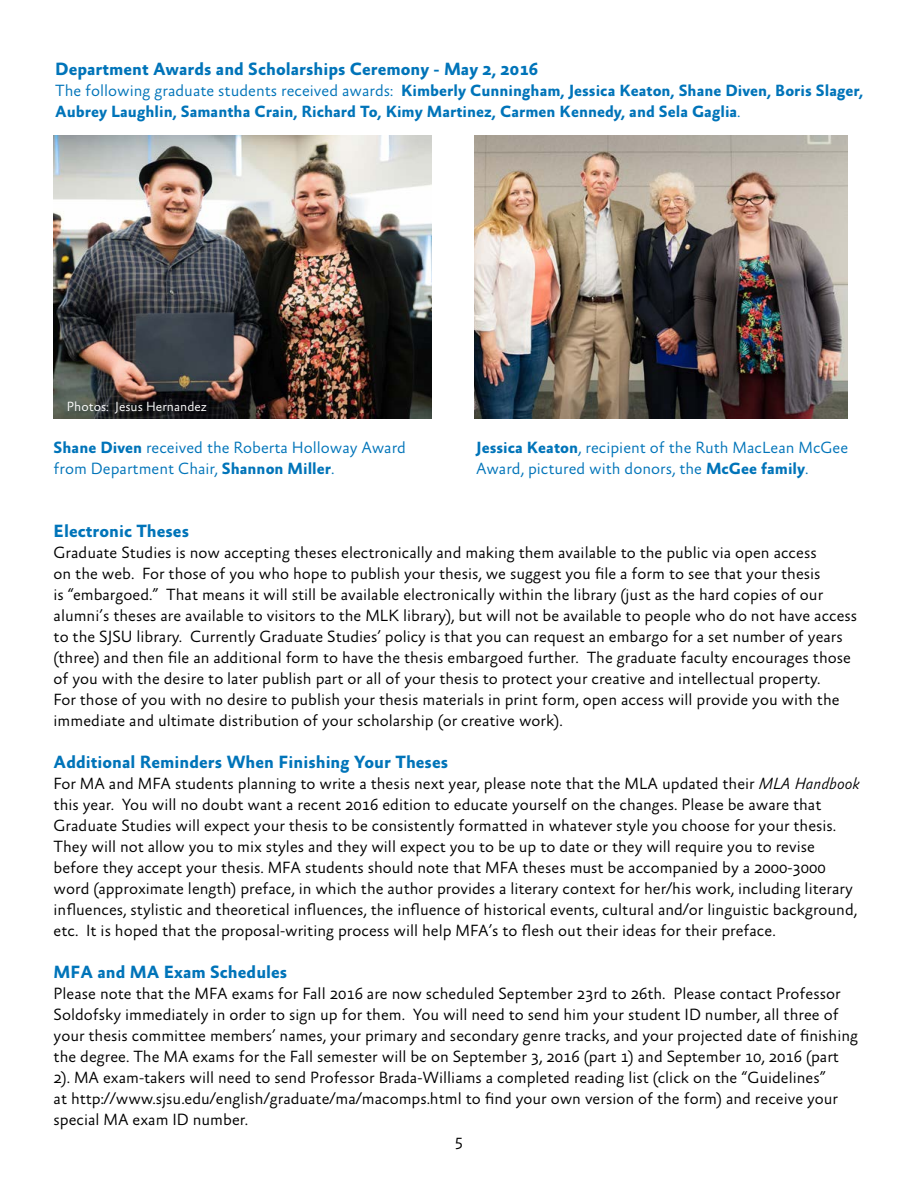
<style>
.page{position:relative;width:918px;height:1188px;background:#fff}
.page>*{position:absolute;margin:0;border:0;box-sizing:border-box;transform-origin:0 0}
.t1{font:700 18px "Absara Sans OT";color:#0074b9}
.t2{font:300 16.5px/21px "Absara Sans OT";color:#000}
.t3{font:700 16.5px/21px "Absara Sans OT";color:#0074b9}
.t4{font:300 16.5px/21px "Absara Sans OT";color:#0074b9}
.t5{font:300 13.5px "Absara Sans OT";color:#fff}
.s1{font-weight:300}
.s2{font-weight:700}
.s3{font-style:italic}
</style>
<div class="page">
<img style="left:54px;top:135px;width:378px;height:284px">
<img style="left:474px;top:135px;width:373px;height:284px">
<p class="t1" style="left:55px;top:60px;width:484px">Department Awards and Scholarships Ceremony - May 2, 2016</p>
<p class="t3" style="left:55px;top:81px;width:810px"><span class="s1">The following graduate students received awards:</span> Kimberly Cunningham, Jessica Keaton, Shane Diven, Boris Slager,<br>Aubrey Laughlin, Samantha Crain, Richard To, Kimy Martinez, Carmen Kennedy, and Sela Gaglia<span class="s1">.</span></p>
<p class="t5" style="left:67px;top:400px;width:142px">Photos: Jesus Hernandez</p>
<p class="t4" style="left:54px;top:438px;width:354px"><span class="s2">Shane Diven</span> received the Roberta Holloway Award from Department Chair, <span class="s2">Shannon Miller</span>.</p>
<p class="t4" style="left:476px;top:438px;width:374px"><span class="s2">Jessica Keaton</span>, recipient of the Ruth MacLean McGee<br>Award, pictured with donors, the <span class="s2">McGee family</span>.</p>
<p class="t1" style="left:54px;top:522px;width:137px">Electronic Theses</p>
<p class="t2" style="left:54px;top:543px;width:805px">Graduate Studies is now accepting theses electronically and making them available to the public via open access<br>on the web. For those of you who hope to publish your thesis, we suggest you file a form to see that your thesis<br>is “embargoed.” That means it will still be available electronically within the library (just as the hard copies of our alumni’s theses are available to visitors to the MLK library), but will not be available to people who do not have access to the SJSU library. Currently Graduate Studies’ policy is that you can request an embargo for a set number of years (three) and then file an additional form to have the thesis embargoed further. The graduate faculty encourages those of you with the desire to later publish part or all of your thesis to protect your creative and intellectual property.<br>For those of you with no desire to publish your thesis materials in print form, open access will provide you with the immediate and ultimate distribution of your scholarship (or creative work).</p>
<p class="t1" style="left:54px;top:753px;width:396px">Additional Reminders When Finishing Your Theses</p>
<p class="t2" style="left:54px;top:774px;width:808px">For MA and MFA students planning to write a thesis next year, please note that the MLA updated their <span class="s3">MLA Handbook </span>this year. You will no doubt want a recent 2016 edition to educate yourself on the changes. Please be aware that Graduate Studies will expect your thesis to be consistently formatted in whatever style you choose for your thesis.<br>They will not allow you to mix styles and they will expect you to be up to date or they will require you to revise before they accept your thesis. MFA students should note that MFA theses must be accompanied by a 2000-3000 word (approximate length) preface, in which the author provides a literary context for her/his work, including literary influences, stylistic and theoretical influences, the influence of historical events, cultural and/or linguistic background, etc. It is hoped that the proposal-writing process will help MFA’s to flesh out their ideas for their preface.</p>
<p class="t1" style="left:54px;top:963px;width:235px">MFA and MA Exam Schedules</p>
<p class="t2" style="left:54px;top:984px;width:806px">Please note that the MFA exams for Fall 2016 are now scheduled September 23rd to 26th. Please contact Professor Soldofsky immediately in order to sign up for them. You will need to send him your student ID number, all three of your thesis committee members’ names, your primary and secondary genre tracks, and your projected date of finishing the degree. The MA exams for the Fall semester will be on September 3, 2016 (part 1) and September 10, 2016 (part 2). MA exam-takers will need to send Professor Brada-Williams a completed reading list (click on the “Guidelines”<br>at http://www.sjsu.edu/english/graduate/ma/macomps.html to find your own version of the form) and receive your special MA exam ID number.</p>
<p class="t2" style="left:455px;top:1131px;width:10px">5</p>
</div>
